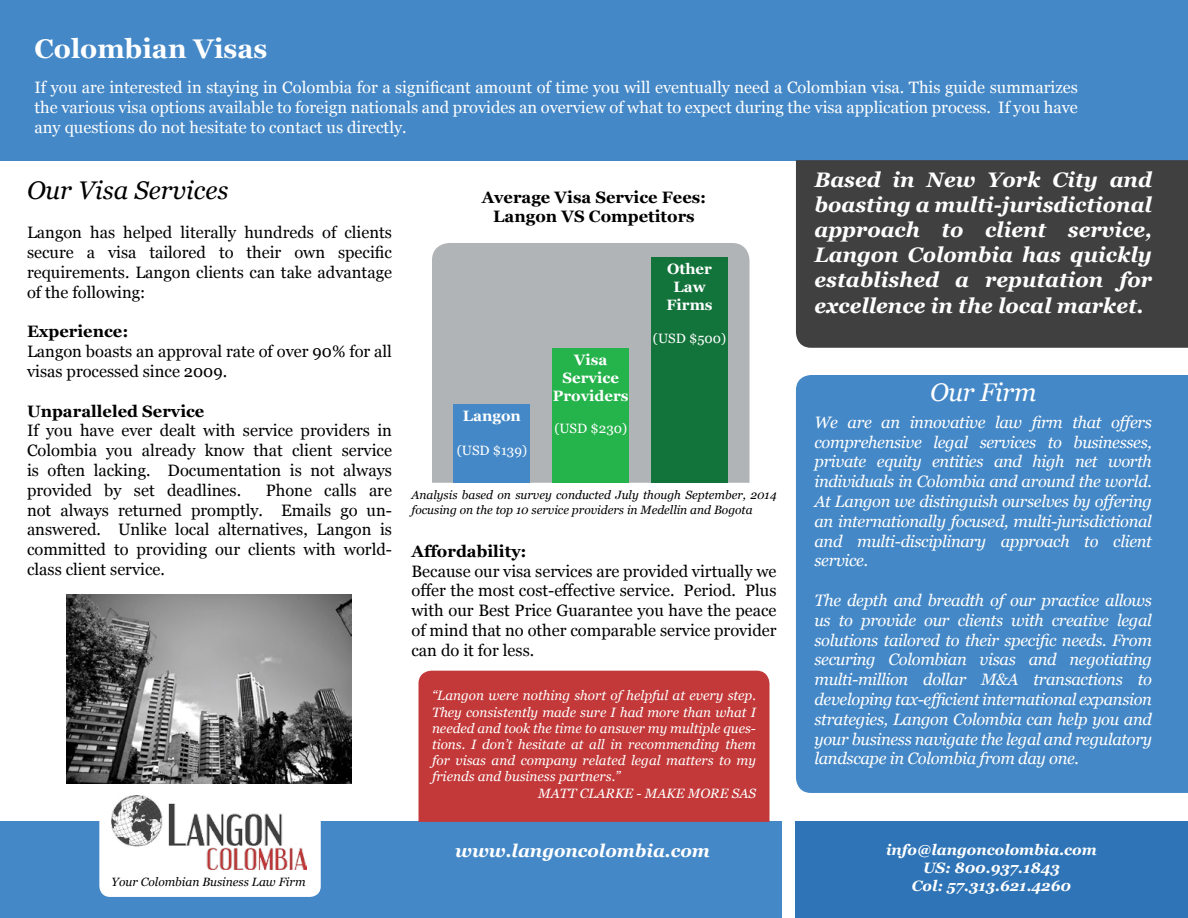
<style>
.page{position:relative;width:1188px;height:918px;background:#fff}
.page>*{position:absolute;margin:0;border:0;box-sizing:border-box;transform-origin:0 0}
.t1{font:700 27px "Georgia";color:#fff}
.t2{font:italic 25.5px "Georgia";color:#000}
.t3{font:italic 25.5px "Georgia";letter-spacing:-.01em;color:#fff}
.t4{font:italic 700 21px/25.2px "Georgia";color:#fff;text-align:justify}
.t5{font:italic 700 18px "Georgia";color:#fff}
.t6{font:16.5px/19.8px "Georgia";color:#000;text-align:justify}
.t7{font:italic 16.5px/19.8px "Georgia";letter-spacing:-.02em;color:#fff;text-align:justify}
.t8{font:16.5px/19.8px "Georgia";color:#fff;text-align:justify}
.t9{font:700 16.5px/19.8px "Georgia";color:#000;text-align:center}
.t10{font:italic 700 15px/18px "Georgia";color:#fff;text-align:center}
.t11{font:700 15px/18px "Georgia";color:#fff;text-align:center}
.t12{font:italic 13.5px "Georgia";color:#fff}
.t13{font:13.5px "Georgia";color:#fff}
.t14{font:italic 12px/14.4px "Georgia";color:#000}
</style>
<div class="page">
<div style="left:0;top:0;width:1188px;height:160px;background:#4488c7"></div>
<div style="left:1px;top:822px;width:781px;height:96px;background:#4488c7"></div>
<div style="left:796px;top:822px;width:392px;height:96px;background:#2e74b6"></div>
<div style="left:99px;top:782px;width:222px;height:115px;background:#fff;border-radius:11px"></div>
<img style="left:112px;top:795px;width:194px;height:75px">
<div style="left:418px;top:671px;width:352px;height:151px;background:#c33838"></div>
<div style="left:796px;top:375px;width:392px;height:418px;background:#4488c7"></div>
<div style="left:796px;top:160px;width:392px;height:188px;background:#404040"></div>
<div style="left:432px;top:243px;width:318px;height:240px;background:#b1b4b6"></div>
<div style="left:454px;top:404px;width:76px;height:79px;background:#4488c7"></div>
<div style="left:552px;top:348px;width:77px;height:135px;background:#25b34b"></div>
<div style="left:651px;top:257px;width:77px;height:226px;background:#12733b"></div>
<img style="left:67px;top:595px;width:284px;height:188px">
<h1 class="t1" style="left:35px;top:28px;width:234px">Colombian Visas</h1>
<p class="t8" style="left:35px;top:77px;width:1045px">If you are interested in staying in Colombia for a significant amount of time you will eventually need a Colombian visa. This guide summarizes the various visa options available to foreign nationals and provides an overview of what to expect during the visa application process. If you have any questions do not hesitate to contact us directly.</p>
<h2 class="t2" style="left:27px;top:171px;width:203px">Our Visa Services</h2>
<p class="t6" style="left:27px;top:222px;width:367px">Langon has helped literally hundreds of clients secure a visa tailored to their own specific requirements. Langon clients can take advantage of the following:</p>
<p class="t9" style="left:27px;top:321px;width:103px">Experience:</p>
<p class="t6" style="left:27px;top:341px;width:367px">Langon boasts an approval rate of over 90% for all visas processed since 2009.</p>
<p class="t9" style="left:27px;top:400px;width:179px">Unparalleled Service</p>
<p class="t6" style="left:27px;top:420px;width:367px">If you have ever dealt with service providers in Colombia you already know that client service is often lacking. Documentation is not always provided by set deadlines.</p>
<p class="t6" style="left:27px;top:480px;width:367px;text-indent:239px">Phone calls are not always returned promptly. Emails go un&shy;answered. Unlike local alternatives, Langon is committed to providing our clients with world&shy;class client service.</p>
<p class="t9" style="left:482px;top:186px;width:226px">Average Visa Service Fees:<br>Langon VS Competitors</p>
<p class="t11" style="left:463px;top:406px;width:60px">Langon</p>
<p class="t13" style="left:457px;top:441px;width:72px">(USD $139)</p>
<p class="t11" style="left:553px;top:350px;width:77px">Visa<br>Service<br>Providers</p>
<p class="t13" style="left:554px;top:418px;width:74px">(USD $230)</p>
<p class="t11" style="left:667px;top:259px;width:48px">Other<br>Law<br>Firms</p>
<p class="t13" style="left:653px;top:328px;width:75px">(USD $500)</p>
<p class="t14" style="left:411px;top:488px;width:367px">Analysis based on survey conducted July though September, 2014 focusing on the top 10 service providers in Medellin and Bogota</p>
<p class="t9" style="left:411px;top:540px;width:117px">Affordability:</p>
<p class="t6" style="left:411px;top:560px;width:367px">Because our visa services are provided virtually we offer the most cost-effective service. Period. Plus with our Best Price Guarantee you have the peace of mind that no other comparable service provider can do it for less.</p>
<p class="t12" style="left:432px;top:686px;width:326px">“Langon were nothing short of helpful at every step.</p>
<p class="t12" style="left:432px;top:702px;width:326px">They consistently made sure I had more than what I</p>
<p class="t12" style="left:432px;top:718px;width:325px">needed and took the time to answer my multiple ques-</p>
<p class="t12" style="left:432px;top:734px;width:325px">tions. I don’t hesitate at all in recommending them</p>
<p class="t12" style="left:432px;top:751px;width:325px">for visas and company related legal matters to my</p>
<p class="t12" style="left:432px;top:767px;width:190px">friends and business partners.”</p>
<p class="t12" style="left:538px;top:783px;width:219px">MATT CLARKE - MAKE MORE SAS</p>
<p class="t14" style="left:112px;top:870px;width:195px">Your Colombian Business Law Firm</p>
<p class="t14" style="left:112px;top:874px;width:195px">Your Colombian Business Law Firm</p>
<p class="t5" style="left:455px;top:837px;width:256px">www.langoncolombia.com</p>
<p class="t4" style="left:814px;top:166px;width:339px">Based in New York City and boasting a multi-jurisdictional approach to client service, Langon Colombia has quickly established a reputation for excellence in the local market.</p>
<h2 class="t3" style="left:930px;top:374px;width:108px">Our Firm</h2>
<p class="t7" style="left:814px;top:411px;width:339px">We are an innovative law firm that offers comprehensive legal services to businesses, private equity entities and high net worth individuals in Colombia and around the world.<br>At Langon we distinguish ourselves by offering an internationally focused, multi-jurisdictional and multi-disciplinary approach to client service.</p>
<p class="t7" style="left:814px;top:590px;width:339px">The depth and breadth of our practice allows us to provide our clients with creative legal solutions tailored to their specific needs. From securing Colombian visas and negotiating multi-million dollar M&amp;A transactions to developing tax-efficient international expansion strategies, Langon Colombia can help you and your business navigate the legal and regulatory landscape in Colombia from day one.</p>
<p class="t10" style="left:886px;top:840px;width:212px">info@langoncolombia.com<br>US: 800.937.1843<br>Col: 57.313.621.4260</p>
</div>
